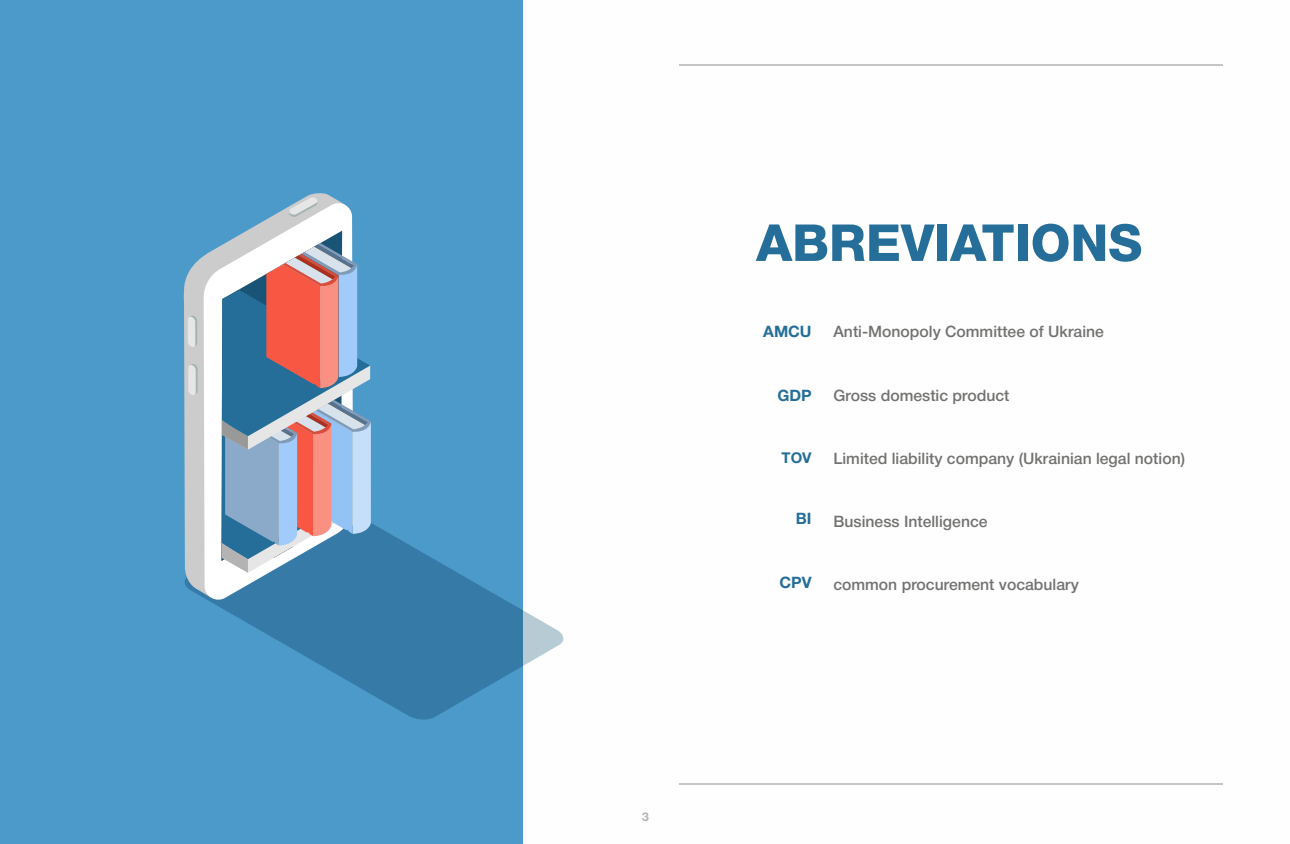
<style>
.page{position:relative;width:1290px;height:844px;background:#fff}
.page>*{position:absolute;margin:0;border:0;box-sizing:border-box;transform-origin:0 0}
.t1{font:800 51.1px "Helvetica Neue Cyr";color:#256e99}
.t2{font:500 15.75px "Helvetica Neue Cyr";color:#727271}
.t3{font:700 15.75px "Helvetica Neue Cyr";color:#256e99}
.t4{font:700 14.88px "Helvetica Neue Cyr";color:#256e99}
.t5{font:700 12.25px "Helvetica Neue Cyr";color:#b3b3b3}
</style>
<div class="page">
<div style="left:0;top:0;width:522px;height:843px;background:#4b9ac9"></div>
<hr style="left:679px;top:64px;width:543px;height:1px;background:#c5c6c6">
<hr style="left:679px;top:782px;width:543px;height:2px;background:#c5c6c6">
<svg style="left:203px;top:499px;width:361px;height:221px"></svg>
<svg style="left:183px;top:193px;width:154px;height:404px;fill:#ccc"></svg>
<svg style="left:204px;top:200px;width:149px;height:403px"></svg>
<svg style="left:188px;top:363px;width:10px;height:32px"></svg>
<svg style="left:188px;top:315px;width:9px;height:32px"></svg>
<svg style="left:289px;top:197px;width:29px;height:20px"></svg>
<svg style="left:221px;top:230px;width:150px;height:342px;background:#9f9eb0"></svg>
<p class="t5" style="left:642px;top:811px;width:8px">3</p>
<h1 class="t1" style="left:756px;top:224px;width:388px">ABREVIATIONS</h1>
<p class="t3" style="left:763px;top:326px;width:50px">AMCU</p>
<p class="t2" style="left:833px;top:326px;width:272px">Anti-Monopoly Committee of Ukraine</p>
<p class="t3" style="left:777px;top:389px;width:36px">GDP</p>
<p class="t2" style="left:833px;top:389px;width:177px">Gross domestic product</p>
<p class="t4" style="left:781px;top:452px;width:32px">TOV</p>
<p class="t2" style="left:833px;top:452px;width:353px">Limited liability company (Ukrainian legal notion)</p>
<p class="t3" style="left:796px;top:513px;width:17px">ВІ</p>
<p class="t2" style="left:833px;top:515px;width:156px">Business Intelligence</p>
<p class="t3" style="left:779px;top:576px;width:34px">CPV</p>
<p class="t2" style="left:833px;top:578px;width:247px">common procurement vocabulary</p>
</div>
